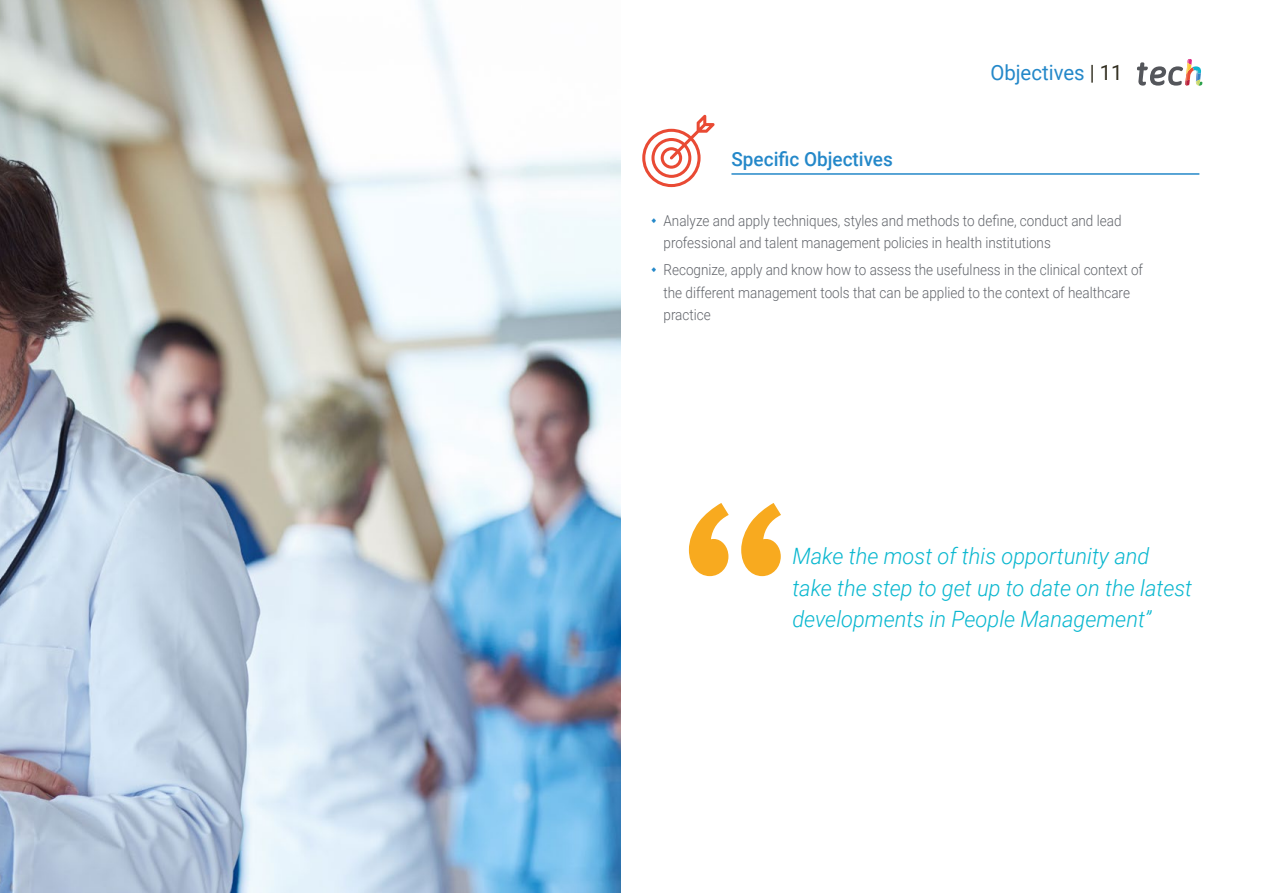
<style>
.page{position:relative;width:1263px;height:893px;background:#fff}
.page>*{position:absolute;margin:0;border:0;box-sizing:border-box;transform-origin:0 0}
.t1{font:italic 300 22.5px/31.5px "Roboto";color:#09b7cf}
.t2{font:21px "Roboto";color:#2488c9}
.t3{font:500 19.5px "Roboto";color:#2488c9}
.t4{font:300 15px/22.5px "Roboto";color:#61646a;scale:.9 1}
.s1{color:#312e20}
</style>
<div class="page">
<img style="left:0;top:0;width:621px;height:893px">
<svg style="left:1137px;top:59px;width:65px;height:27px"></svg>
<svg style="left:642px;top:115px;width:73px;height:72px"></svg>
<hr style="left:731px;top:174px;width:468px;height:1px;background:#2488c9">
<svg style="left:689px;top:503px;width:92px;height:73px"></svg>
<h3 class="t3" style="left:731px;top:145px;width:163px">Specific Objectives</h3>
<h2 class="t2" style="left:990px;top:57px;width:134px">Objectives <span class="s1">| 11</span></h2>
<p class="t4" style="left:663px;top:209px;width:510px">Analyze and apply techniques, styles and methods to define, conduct and lead professional and talent management policies in health institutions</p>
<p class="t4" style="left:663px;top:258px;width:534px">Recognize, apply and know how to assess the usefulness in the clinical context of the different management tools that can be applied to the context of healthcare practice</p>
<h1 class="t1" style="left:792px;top:540px;width:401px">Make the most of this opportunity and take the step to get up to date on the latest developments in People Management”</h1>
</div>
